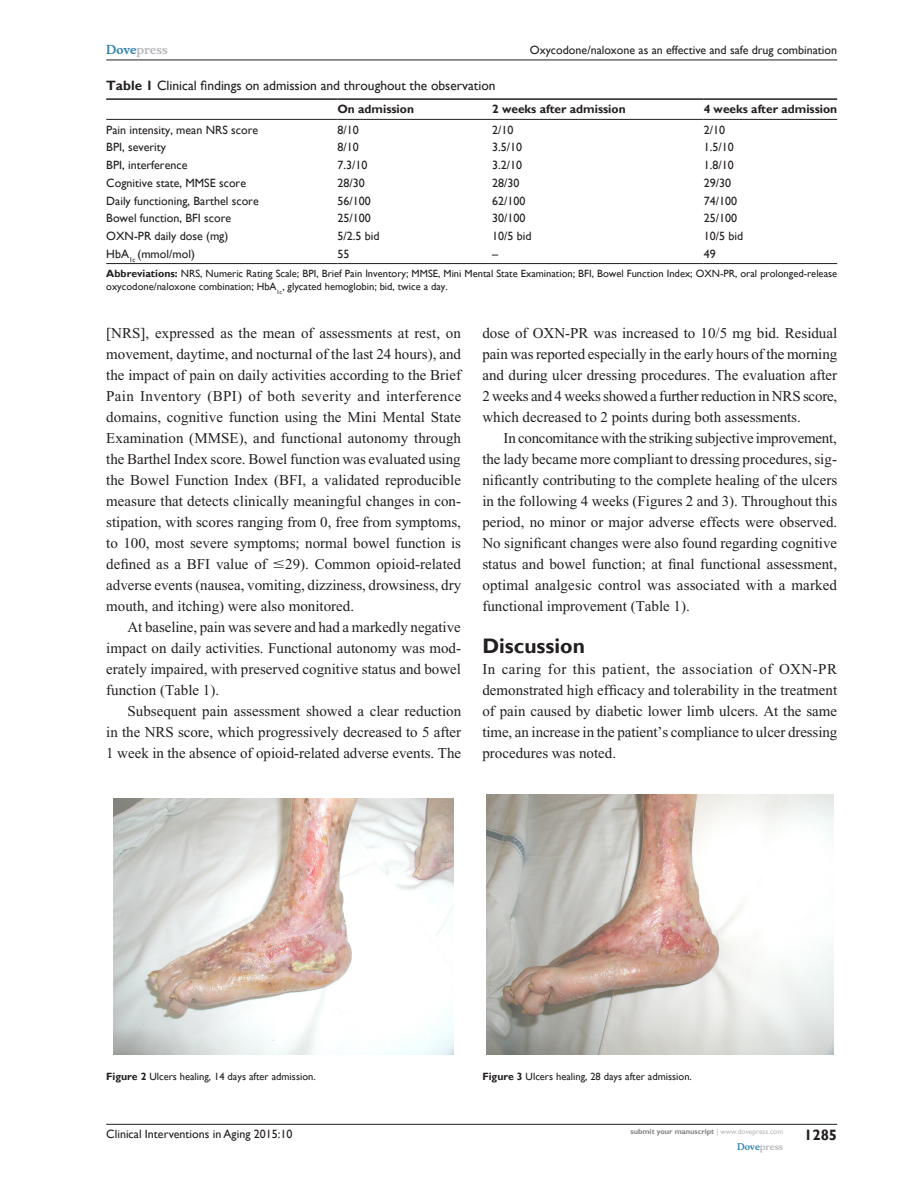
<style>
.page{position:relative;width:918px;height:1188px;background:#fff}
.page>*{position:absolute;margin:0;border:0;box-sizing:border-box;transform-origin:0 0}
.t1{font:700 21px "Gill Sans";color:#231f20}
.Tx{font:15px/21px "Times New Roman";color:#231f20;text-align:justify}
.TxF{font:15px/21px "Times New Roman";letter-spacing:-.005em;color:#231f20;text-align:justify}
.RunFolio-R{font:700 15px "Gill Sans";color:#231f20}
.TN_TT{font:13.5px "Gill Sans";color:#231f20}
.TB{font:12px "Gill Sans";color:#231f20}
.RunH-R{font:12px "Gill Sans";color:#231f20}
.TCH{font:700 12px "Gill Sans";color:#231f20}
.RunF-R{font:12px "Gill Sans";color:#231f20}
.RunH-Brand-R{font:700 12px "Musee";color:#b8b9bc}
.TSNRI{font:10.5px/13.5px "Gill Sans";color:#231f20}
.FigC{font:10.5px "Gill Sans";color:#231f20}
.RunF-Brand-R{font:700 9px "Musee";color:#b8b9bc}
.RunF-SubmityourMS-R{font:700 7.5px "Gill Sans";color:#808285}
.s1{color:#3485ae}
.s2{font-weight:700}
.s3{font-family:"Mathematical Pi One"}
.s4{font-weight:400;color:#b8b9bc}
</style>
<div class="page">
<hr style="left:106px;top:1124px;width:731px;height:1px;background:#231f20">
<hr style="left:106px;top:60px;width:731px;height:1px;background:#231f20">
<hr style="left:106px;top:263px;width:231px;height:1px;background:#231f20">
<hr style="left:337px;top:263px;width:155px;height:1px;background:#231f20">
<hr style="left:492px;top:263px;width:212px;height:1px;background:#231f20">
<hr style="left:704px;top:263px;width:133px;height:1px;background:#231f20">
<hr style="left:106px;top:119px;width:231px;height:1px;background:#231f20">
<hr style="left:337px;top:119px;width:155px;height:1px;background:#231f20">
<hr style="left:492px;top:119px;width:212px;height:1px;background:#231f20">
<hr style="left:704px;top:119px;width:133px;height:1px;background:#231f20">
<hr style="left:106px;top:98px;width:231px;height:2px;background:#231f20">
<hr style="left:337px;top:98px;width:155px;height:2px;background:#231f20">
<hr style="left:492px;top:98px;width:212px;height:2px;background:#231f20">
<hr style="left:704px;top:98px;width:133px;height:2px;background:#231f20">
<img style="left:114px;top:799px;width:340px;height:255px">
<img style="left:487px;top:794px;width:346px;height:260px">
<p class="RunH-Brand-R" style="left:106px;top:43px;width:63px"><span class="s1">Dove</span>press</p>
<p class="RunH-R" style="left:530px;top:43px;width:309px">Oxycodone/naloxone as an effective and safe drug combination</p>
<p class="TN_TT" style="left:106px;top:78px;width:391px"><span class="s2">Table 1</span> Clinical findings on admission and throughout the observation</p>
<p class="TCH" style="left:337px;top:102px;width:78px">On admission</p>
<p class="TCH" style="left:492px;top:102px;width:135px">2 weeks after admission</p>
<p class="TCH" style="left:704px;top:102px;width:135px">4 weeks after admission</p>
<p class="TB" style="left:106px;top:123px;width:153px">Pain intensity, mean NRS score</p>
<p class="TB" style="left:337px;top:123px;width:23px">8/10</p>
<p class="TB" style="left:492px;top:123px;width:23px">2/10</p>
<p class="TB" style="left:704px;top:123px;width:23px">2/10</p>
<p class="TB" style="left:106px;top:140px;width:61px">BPI, severity</p>
<p class="TB" style="left:337px;top:140px;width:23px">8/10</p>
<p class="TB" style="left:492px;top:140px;width:31px">3.5/10</p>
<p class="TB" style="left:704px;top:140px;width:31px">1.5/10</p>
<p class="TB" style="left:106px;top:158px;width:83px">BPI, interference</p>
<p class="TB" style="left:337px;top:158px;width:31px">7.3/10</p>
<p class="TB" style="left:492px;top:158px;width:31px">3.2/10</p>
<p class="TB" style="left:704px;top:158px;width:31px">1.8/10</p>
<p class="TB" style="left:106px;top:176px;width:141px">Cognitive state, MMSE score</p>
<p class="TB" style="left:337px;top:176px;width:29px">28/30</p>
<p class="TB" style="left:492px;top:176px;width:29px">28/30</p>
<p class="TB" style="left:704px;top:176px;width:29px">29/30</p>
<p class="TB" style="left:106px;top:194px;width:154px">Daily functioning, Barthel score</p>
<p class="TB" style="left:337px;top:194px;width:35px">56/100</p>
<p class="TB" style="left:492px;top:194px;width:35px">62/100</p>
<p class="TB" style="left:704px;top:194px;width:35px">74/100</p>
<p class="TB" style="left:106px;top:211px;width:126px">Bowel function, BFI score</p>
<p class="TB" style="left:337px;top:211px;width:35px">25/100</p>
<p class="TB" style="left:492px;top:211px;width:35px">30/100</p>
<p class="TB" style="left:704px;top:211px;width:35px">25/100</p>
<p class="TB" style="left:106px;top:229px;width:123px">OXN-PR daily dose (mg)</p>
<p class="TB" style="left:337px;top:229px;width:44px">5/2.5 bid</p>
<p class="TB" style="left:492px;top:229px;width:41px">10/5 bid</p>
<p class="TB" style="left:704px;top:229px;width:41px">10/5 bid</p>
<p class="TB" style="left:106px;top:247px;width:90px">HbA<sub>1c</sub> (mmol/mol)</p>
<p class="TB" style="left:337px;top:247px;width:13px">55</p>
<p class="TB" style="left:492px;top:247px;width:7px">–</p>
<p class="TB" style="left:704px;top:247px;width:13px">49</p>
<p class="TSNRI" style="left:106px;top:267px;width:732px"><span class="s2">Abbreviations:</span> NRS, Numeric Rating Scale; BPI, Brief Pain Inventory; MMSE, Mini Mental State Examination; BFI, Bowel Function Index; OXN-PR, oral prolonged-release oxycodone/naloxone combination; HbA<sub>1c</sub>, glycated hemoglobin; bid, twice a day.</p>
<p class="Tx" style="left:106px;top:323px;width:357px">[NRS], expressed as the mean of assessments at rest, on movement, daytime, and nocturnal of the last 24 hours), and the impact of pain on daily activities according to the Brief Pain Inventory (BPI) of both severity and interference domains, cognitive function using the Mini Mental State Examination (MMSE), and functional autonomy through the Barthel Index score. Bowel function was evaluated using the Bowel Function Index (BFI, a validated reproducible measure that detects clinically meaningful changes in con&shy;stipation, with scores ranging from 0, free from symptoms, to 100, most severe symptoms; normal bowel function is defined as a BFI value of <span class="s3">#</span>29). Common opioid-related adverse events (nausea, vomiting, dizziness, drowsiness, dry mouth, and itching) were also monitored.</p>
<p class="Tx" style="left:106px;top:617px;width:356px;text-indent:21px">At baseline, pain was severe and had a markedly negative impact on daily activities. Functional autonomy was mod&shy;erately impaired, with preserved cognitive status and bowel function (Table 1).</p>
<p class="Tx" style="left:106px;top:701px;width:356px;text-indent:21px">Subsequent pain assessment showed a clear reduction in the NRS score, which progressively decreased to 5 after 1 week in the absence of opioid-related adverse events. The</p>
<p class="Tx" style="left:482px;top:323px;width:356px">dose of OXN-PR was increased to 10/5 mg bid. Residual pain was reported especially in the early hours of the morning and during ulcer dressing procedures. The evaluation after 2 weeks and 4 weeks showed a further reduction in NRS score, which decreased to 2 points during both assessments.</p>
<p class="Tx" style="left:482px;top:428px;width:356px;text-indent:21px">In concomitance with the striking subjective improvement, the lady became more compliant to dressing procedures, sig&shy;nificantly contributing to the complete healing of the ulcers in the following 4 weeks (Figures 2 and 3). Throughout this period, no minor or major adverse effects were observed.<br>No significant changes were also found regarding cognitive status and bowel function; at final functional assessment, optimal analgesic control was associated with a marked functional improvement (Table 1).</p>
<h1 class="t1" style="left:482px;top:633px;width:104px">Discussion</h1>
<p class="TxF" style="left:482px;top:659px;width:356px">In caring for this patient, the association of OXN-PR demonstrated high efficacy and tolerability in the treatment of pain caused by diabetic lower limb ulcers. At the same time, an increase in the patient’s compliance to ulcer dressing procedures was noted.</p>
<p class="FigC" style="left:106px;top:1070px;width:211px"><span class="s2">Figure 2</span> Ulcers healing, 14 days after admission.</p>
<p class="FigC" style="left:482px;top:1070px;width:211px"><span class="s2">Figure 3</span> Ulcers healing, 28 days after admission.</p>
<p class="RunF-R" style="left:106px;top:1127px;width:188px">Clinical Interventions in Aging 2015:10</p>
<p class="RunF-SubmityourMS-R" style="left:631px;top:1127px;width:154px">submit your manuscript <span class="s4">| www.dovepress.com</span></p>
<p class="RunF-Brand-R" style="left:737px;top:1141px;width:48px"><span class="s1">Dove</span>press</p>
<p class="RunFolio-R" style="left:804px;top:1126px;width:35px">1285</p>
</div>
